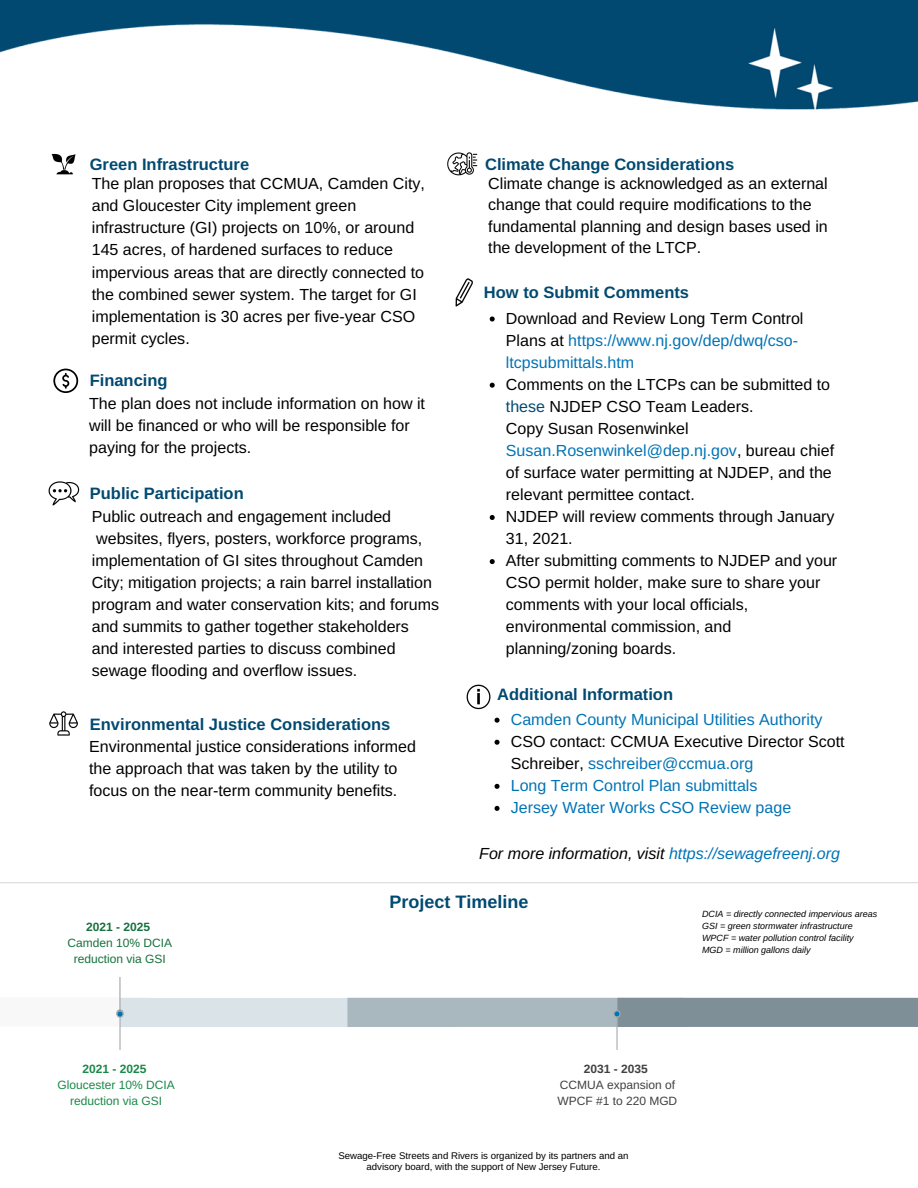
<style>
.page{position:relative;width:918px;height:1188px;background:#fff}
.page>*{position:absolute;margin:0;border:0;box-sizing:border-box;transform-origin:0 0}
.t1{font:700 18px "Arimo";color:#004970}
.t2{font:700 16.5px "Arimo";color:#004970}
.t3{font:16.05px/22px "Arimo";color:#000}
.t4{font:16.05px/22px "Arimo";color:#0073b5}
.t5{font:italic 16.05px "Arimo";color:#000}
.t6{font:12px/16px "Arimo";color:#198949;text-align:center}
.t7{font:12px/16px "Arimo";color:#414042}
.t8{font:12px/16px "Arimo";color:#16713d;text-align:center}
.t9{font:700 12px "Arimo";color:#16713d}
.t10{font:700 12px "Arimo";color:#198949}
.t11{font:700 12px "Arimo";color:#414042}
.t12{font:9.6px/11.7px "Arimo";color:#000;text-align:center}
.t13{font:italic 9px "Arimo";color:#000}
.s1{color:#000}
.s2{color:#004970}
.s3{color:#0073b5}
</style>
<div class="page">
<img style="left:0;top:0;width:918px;height:110px">
<svg style="left:495px;top:718px;width:5px;height:5px"></svg>
<svg style="left:495px;top:740px;width:5px;height:5px"></svg>
<svg style="left:495px;top:784px;width:5px;height:5px"></svg>
<svg style="left:495px;top:806px;width:5px;height:5px"></svg>
<img style="left:52px;top:154px;width:23px;height:21px">
<svg style="left:53px;top:369px;width:25px;height:24px"></svg>
<img style="left:48px;top:481px;width:32px;height:25px">
<img style="left:49px;top:711px;width:29px;height:25px">
<img style="left:447px;top:152px;width:31px;height:24px">
<img style="left:455px;top:279px;width:18px;height:28px">
<img style="left:466px;top:684px;width:25px;height:26px">
<svg style="left:490px;top:317px;width:5px;height:5px"></svg>
<svg style="left:490px;top:383px;width:5px;height:5px"></svg>
<svg style="left:490px;top:515px;width:5px;height:5px"></svg>
<svg style="left:490px;top:559px;width:5px;height:5px"></svg>
<svg style="left:116px;top:977px;width:802px;height:73px"></svg>
<svg style="left:0;top:882px;width:918px;height:1px"></svg>
<p class="t2" style="left:90px;top:155px;width:161px">Green Infrastructure</p>
<p class="t3" style="left:92px;top:173px;width:335px">The plan proposes that CCMUA, Camden City, and Gloucester City implement green infrastructure (GI) projects on 10%, or around 145 acres, of hardened surfaces to reduce impervious areas that are directly connected to the combined sewer system. The target for GI implementation is 30 acres per five-year CSO permit cycles.</p>
<p class="t2" style="left:90px;top:371px;width:79px">Financing</p>
<p class="t3" style="left:89px;top:392px;width:337px">The plan does not include information on how it will be financed or who will be responsible for paying for the projects.</p>
<p class="t2" style="left:90px;top:484px;width:155px">Public Participation</p>
<p class="t3" style="left:92px;top:505px;width:349px">Public outreach and engagement included websites, flyers, posters, workforce programs, implementation of GI sites throughout Camden City; mitigation projects; a rain barrel installation program and water conservation kits; and forums and summits to gather together stakeholders and interested parties to discuss combined sewage flooding and overflow issues.</p>
<p class="t2" style="left:90px;top:715px;width:302px">Environmental Justice Considerations</p>
<p class="t3" style="left:89px;top:735px;width:328px">Environmental justice considerations informed the approach that was taken by the utility to focus on the near-term community benefits.</p>
<p class="t2" style="left:485px;top:155px;width:251px">Climate Change Considerations</p>
<p class="t3" style="left:488px;top:173px;width:341px;line-height:21.3px">Climate change is acknowledged as an external change that could require modifications to the fundamental planning and design bases used in the development of the LTCP.</p>
<p class="t2" style="left:484px;top:283px;width:207px">How to Submit Comments</p>
<p class="t4" style="left:506px;top:307px;width:299px"><span class="s1">Download and Review Long Term Control<br>Plans at</span> https://www.nj.gov/dep/dwq/cso&shy;ltcpsubmittals.htm</p>
<p class="t3" style="left:506px;top:373px;width:326px">Comments on the LTCPs can be submitted to <span class="s2">these</span> NJDEP CSO Team Leaders.</p>
<p class="t3" style="left:506px;top:417px;width:330px">Copy Susan Rosenwinkel <span class="s3">Susan.Rosenwinkel@dep.nj.gov</span>, bureau chief of surface water permitting at NJDEP, and the relevant permittee contact.</p>
<p class="t3" style="left:506px;top:505px;width:330px">NJDEP will review comments through January<br>31, 2021.</p>
<p class="t3" style="left:506px;top:550px;width:333px">After submitting comments to NJDEP and your CSO permit holder, make sure to share your comments with your local officials, environmental commission, and planning/zoning boards.</p>
<p class="t2" style="left:497px;top:686px;width:177px">Additional Information</p>
<p class="t4" style="left:511px;top:708px;width:313px">Camden County Municipal Utilities Authority</p>
<p class="t3" style="left:511px;top:730px;width:335px">CSO contact: CCMUA Executive Director Scott<br>Schreiber, <span class="s3">sschreiber@ccmua.org</span></p>
<p class="t4" style="left:511px;top:774px;width:248px">Long Term Control Plan submittals</p>
<p class="t4" style="left:511px;top:796px;width:282px">Jersey Water Works CSO Review page</p>
<p class="t5" style="left:479px;top:844px;width:362px">For more information, visit <span class="s3">https://sewagefreenj.org</span></p>
<p class="t9" style="left:86px;top:920px;width:66px">2021 - 2025</p>
<p class="t8" style="left:68px;top:934px;width:106px">Camden 10% DCIA reduction via GSI</p>
<p class="t10" style="left:82px;top:1062px;width:66px">2021 - 2025</p>
<p class="t6" style="left:57px;top:1077px;width:119px">Gloucester 10% DCIA reduction via GSI</p>
<p class="t1" style="left:389px;top:891px;width:140px">Project Timeline</p>
<p class="t13" style="left:702px;top:909px;width:177px">DCIA = directly connected impervious areas</p>
<p class="t13" style="left:702px;top:921px;width:152px">GSI = green stormwater infrastructure</p>
<p class="t13" style="left:702px;top:933px;width:153px">WPCF = water pollution control facility</p>
<p class="t13" style="left:702px;top:945px;width:110px">MGD = million gallons daily</p>
<p class="t11" style="left:584px;top:1062px;width:66px">2031 - 2035</p>
<p class="t7" style="left:557px;top:1077px;width:121px">CCMUA expansion of<br>WPCF #1 to 220 MGD</p>
<p class="t12" style="left:338px;top:1150px;width:292px">Sewage-Free Streets and Rivers is organized by its partners and an advisory board, with the support of New Jersey Future.</p>
</div>
